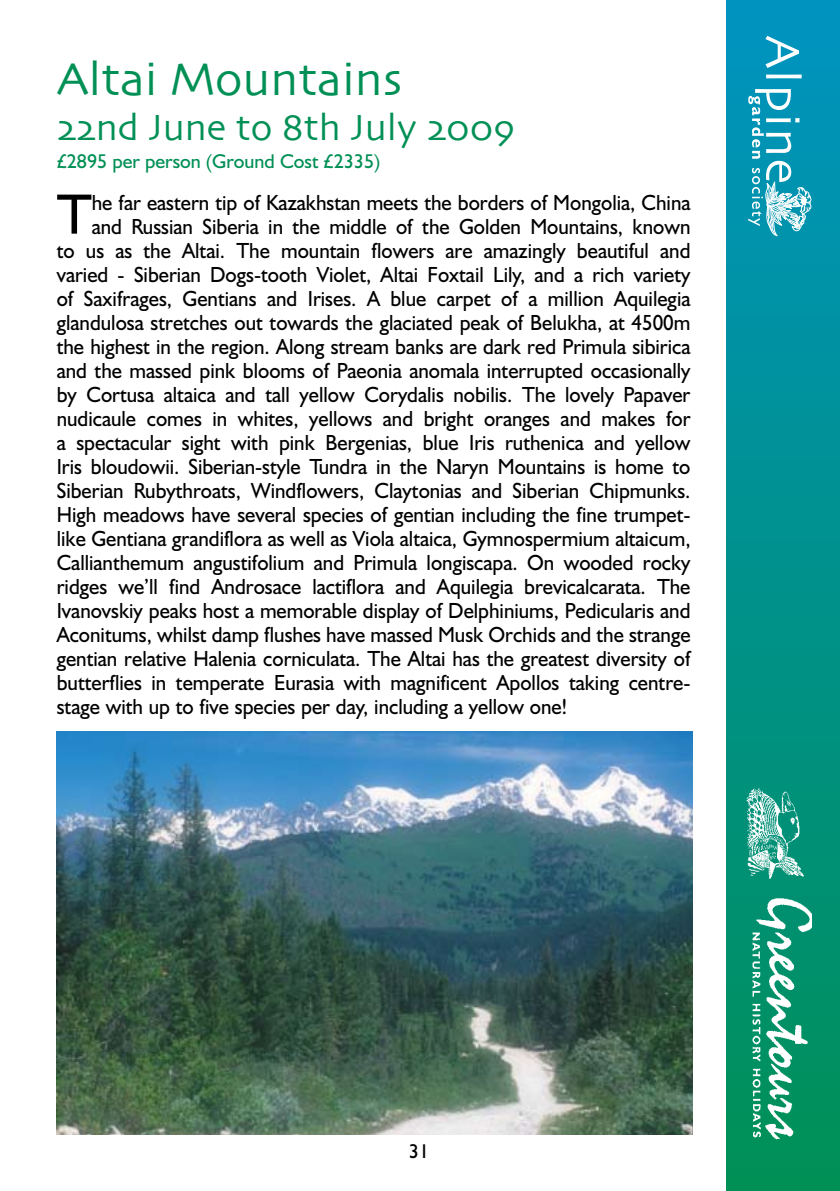
<style>
.page{position:relative;width:840px;height:1191px;background:#fff}
.page>*{position:absolute;margin:0;border:0;box-sizing:border-box;transform-origin:0 0}
.t1{font:57.2px "Humanist 521 BT";color:#000}
.t2{font:48px "Skia";color:#009055}
.t3{font:38px "Skia";color:#009055}
.t4{font:22px "Humanist 521 BT";color:#000;scale:.95 1}
.t5{font:20px "Humanist 521 BT";color:#009055}
.t6{font:20px "Humanist 521 BT";color:#000}
</style>
<div class="page">
<img style="left:57px;top:731px;width:635px;height:403px">
<div style="left:726px;top:0;width:113px;height:1191px;background:linear-gradient(to bottom,#0093c0,#008f56)"></div>
<img style="left:735px;top:881px;width:76px;height:281px">
<svg style="left:765px;top:36px;width:33px;height:32px"></svg>
<svg style="left:765px;top:75px;width:36px;height:3px"></svg>
<svg style="left:747px;top:89px;width:64px;height:147px;background:#3dacc4"></svg>
<img style="left:742px;top:758px;width:70px;height:144px">
<h2 class="t2" style="left:57px;top:50px;width:347px">Altai Mountains</h2>
<h3 class="t3" style="left:57px;top:105px;width:460px">22nd June to 8th July 2009</h3>
<p class="t5" style="left:57px;top:149px;width:325px">£2895 per person (Ground Cost £2335)</p>
<h1 class="t1" style="left:57px;top:179px;width:37px">T</h1>
<p class="t4" style="left:92px;top:189px;width:631px">he far eastern tip of Kazakhstan meets the borders of Mongolia, China</p>
<p class="t4" style="left:92px;top:213px;width:631px">and Russian Siberia in the middle of the Golden Mountains, known</p>
<p class="t4" style="left:57px;top:237px;width:668px">to us as the Altai. The mountain flowers are amazingly beautiful and</p>
<p class="t4" style="left:57px;top:261px;width:668px">varied - Siberian Dogs-tooth Violet, Altai Foxtail Lily, and a rich variety</p>
<p class="t4" style="left:57px;top:285px;width:668px">of Saxifrages, Gentians and Irises. A blue carpet of a million Aquilegia</p>
<p class="t4" style="left:57px;top:309px;width:668px">glandulosa stretches out towards the glaciated peak of Belukha, at 4500m</p>
<p class="t4" style="left:57px;top:333px;width:668px">the highest in the region. Along stream banks are dark red Primula sibirica</p>
<p class="t4" style="left:57px;top:357px;width:668px">and the massed pink blooms of Paeonia anomala interrupted occasionally</p>
<p class="t4" style="left:57px;top:381px;width:668px">by Cortusa altaica and tall yellow Corydalis nobilis. The lovely Papaver</p>
<p class="t4" style="left:57px;top:405px;width:668px">nudicaule comes in whites, yellows and bright oranges and makes for</p>
<p class="t4" style="left:57px;top:429px;width:668px">a spectacular sight with pink Bergenias, blue Iris ruthenica and yellow</p>
<p class="t4" style="left:57px;top:453px;width:668px">Iris bloudowii. Siberian-style Tundra in the Naryn Mountains is home to</p>
<p class="t4" style="left:57px;top:477px;width:668px">Siberian Rubythroats, Windflowers, Claytonias and Siberian Chipmunks.</p>
<p class="t4" style="left:57px;top:501px;width:668px">High meadows have several species of gentian including the fine trumpet-</p>
<p class="t4" style="left:57px;top:525px;width:668px">like Gentiana grandiflora as well as Viola altaica, Gymnospermium altaicum,</p>
<p class="t4" style="left:57px;top:549px;width:668px">Callianthemum angustifolium and Primula longiscapa. On wooded rocky</p>
<p class="t4" style="left:57px;top:573px;width:668px">ridges we’ll find Androsace lactiflora and Aquilegia brevicalcarata. The</p>
<p class="t4" style="left:57px;top:597px;width:668px">Ivanovskiy peaks host a memorable display of Delphiniums, Pedicularis and</p>
<p class="t4" style="left:57px;top:621px;width:668px">Aconitums, whilst damp flushes have massed Musk Orchids and the strange</p>
<p class="t4" style="left:57px;top:645px;width:668px">gentian relative Halenia corniculata. The Altai has the greatest diversity of</p>
<p class="t4" style="left:57px;top:669px;width:668px">butterflies in temperate Eurasia with magnificent Apollos taking centre-</p>
<p class="t4" style="left:57px;top:693px;width:538px">stage with up to five species per day, including a yellow one!</p>
<p class="t6" style="left:408px;top:1138px;width:22px">31</p>
</div>
